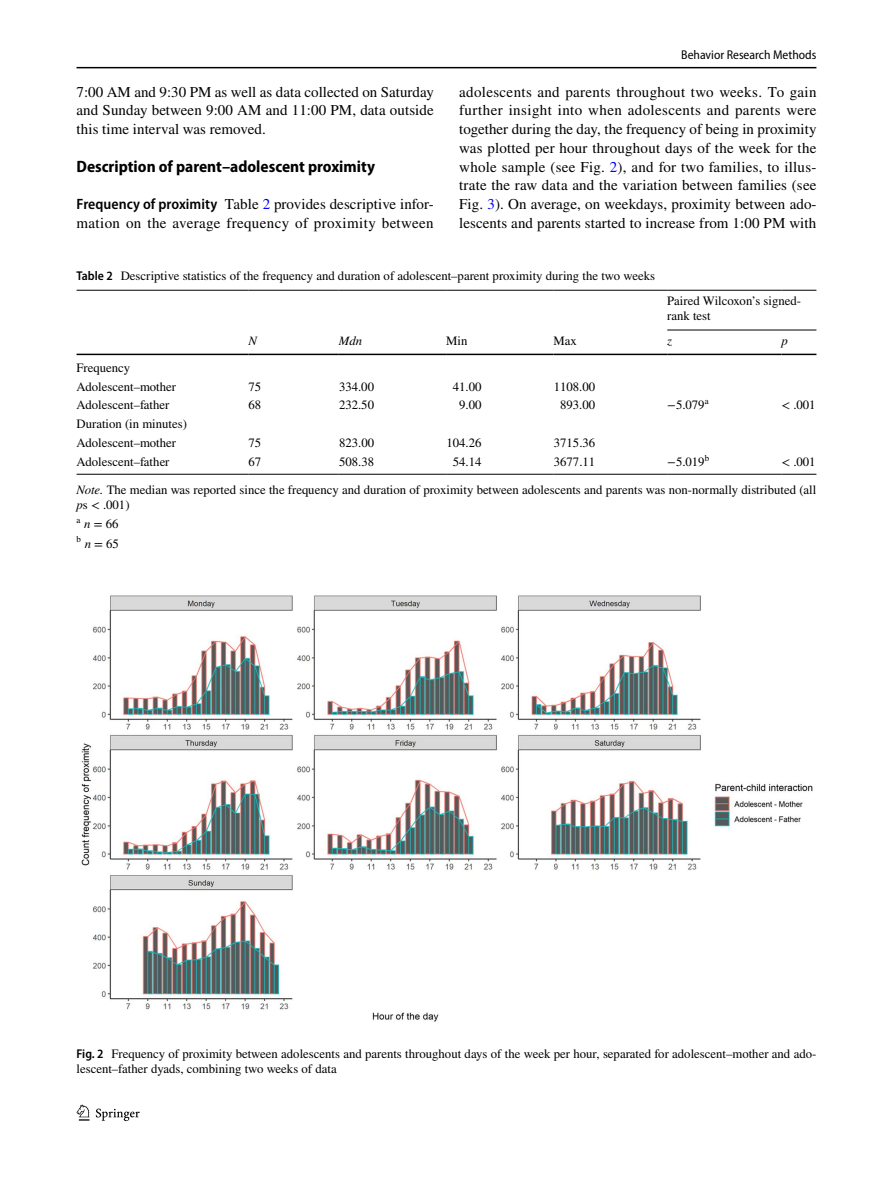
<style>
.page{position:relative;width:893px;height:1187px;background:#fff}
.page>*{position:absolute;margin:0;border:0;box-sizing:border-box;transform-origin:0 0}
.t1{font:700 semi-condensed 16.5px "Myriad Pro";color:#000}
.t2{font:15px/18.8px "STIX";letter-spacing:.005em;color:#000;text-align:justify}
.t3{font:12.75px/15px "STIX";color:#000}
.t4{font:semi-condensed 12.75px "Myriad Pro";color:#000}
.t5{font:italic 12.75px "STIX";color:#000}
.s1{color:#00f}
.s2{font-family:"Myriad Pro";font-weight:600;font-stretch:semi-condensed}
.s3{font-style:italic}
</style>
<div class="page">
<hr style="left:77px;top:67px;width:739px;height:1px;background:#000">
<svg style="left:77px;top:1104px;width:12px;height:16px"></svg>
<svg style="left:96px;top:1108px;width:44px;height:12px"></svg>
<hr style="left:77px;top:290px;width:171px;height:1px;background:#000">
<hr style="left:248px;top:290px;width:91px;height:1px;background:#000">
<hr style="left:339px;top:290px;width:107px;height:1px;background:#000">
<hr style="left:446px;top:290px;width:107px;height:1px;background:#000">
<hr style="left:553px;top:290px;width:114px;height:1px;background:#000">
<hr style="left:667px;top:290px;width:114px;height:1px;background:#000">
<hr style="left:781px;top:290px;width:35px;height:1px;background:#000">
<hr style="left:77px;top:353px;width:171px;height:2px;background:#000">
<hr style="left:248px;top:353px;width:91px;height:2px;background:#000">
<hr style="left:339px;top:353px;width:107px;height:2px;background:#000">
<hr style="left:446px;top:353px;width:107px;height:2px;background:#000">
<hr style="left:553px;top:353px;width:114px;height:2px;background:#000">
<hr style="left:667px;top:353px;width:114px;height:2px;background:#000">
<hr style="left:781px;top:353px;width:35px;height:2px;background:#000">
<hr style="left:77px;top:474px;width:171px;height:1px;background:#000">
<hr style="left:248px;top:474px;width:91px;height:1px;background:#000">
<hr style="left:339px;top:474px;width:107px;height:1px;background:#000">
<hr style="left:446px;top:474px;width:107px;height:1px;background:#000">
<hr style="left:553px;top:474px;width:114px;height:1px;background:#000">
<hr style="left:667px;top:474px;width:114px;height:1px;background:#000">
<hr style="left:781px;top:474px;width:35px;height:1px;background:#000">
<hr style="left:667px;top:329px;width:149px;height:1px;background:#000">
<img style="left:81px;top:595px;width:731px;height:427px">
<p class="t4" style="left:681px;top:48px;width:137px">Behavior Research Methods</p>
<p class="t2" style="left:459px;top:83px;width:359px">adolescents and parents throughout two weeks. To gain further insight into when adolescents and parents were together during the day, the frequency of being in proximity was plotted per hour throughout days of the week for the whole sample (see Fig. <span class="s1">2</span>), and for two families, to illus&shy;trate the raw data and the variation between families (see Fig. <span class="s1">3</span>). On average, on weekdays, proximity between ado&shy;lescents and parents started to increase from 1:00 PM with</p>
<p class="t3" style="left:77px;top:269px;width:580px"><span class="s2">Table 2</span> Descriptive statistics of the frequency and duration of adolescent–parent proximity during the two weeks</p>
<p class="t2" style="left:77px;top:83px;width:359px">7:00 AM and 9:30 PM as well as data collected on Saturday and Sunday between 9:00 AM and 11:00 PM, data outside this time interval was removed.</p>
<p class="t1" style="left:77px;top:157px;width:300px">Description of parent–adolescent proximity</p>
<p class="t2" style="left:77px;top:196px;width:359px"><span class="s2">Frequency of proximity</span> Table <span class="s1">2</span> provides descriptive infor&shy;mation on the average frequency of proximity between</p>
<p class="t3" style="left:667px;top:294px;width:135px">Paired Wilcoxon’s signed&shy;rank test</p>
<p class="t3" style="left:77px;top:359px;width:101px;line-height:18.8px">Frequency<br>Adolescent–mother</p>
<p class="t5" style="left:248px;top:331px;width:10px">N</p>
<p class="t5" style="left:339px;top:331px;width:25px">Mdn</p>
<p class="t3" style="left:446px;top:334px;width:23px">Min</p>
<p class="t3" style="left:553px;top:334px;width:25px">Max</p>
<p class="t5" style="left:667px;top:331px;width:6px">z</p>
<p class="t5" style="left:781px;top:331px;width:8px">p</p>
<p class="t3" style="left:248px;top:380px;width:14px">75</p>
<p class="t3" style="left:339px;top:380px;width:37px">334.00</p>
<p class="t3" style="left:453px;top:380px;width:30px">41.00</p>
<p class="t3" style="left:554px;top:380px;width:43px">1108.00</p>
<p class="t3" style="left:77px;top:398px;width:95px">Adolescent–father</p>
<p class="t3" style="left:248px;top:398px;width:14px">68</p>
<p class="t3" style="left:339px;top:398px;width:37px">232.50</p>
<p class="t3" style="left:459px;top:398px;width:24px">9.00</p>
<p class="t3" style="left:560px;top:398px;width:37px">893.00</p>
<p class="t3" style="left:667px;top:398px;width:43px">−5.079<sup>a</sup></p>
<p class="t3" style="left:781px;top:398px;width:36px">&lt; .001</p>
<p class="t3" style="left:77px;top:415px;width:112px;line-height:18.8px">Duration (in minutes)<br>Adolescent–mother</p>
<p class="t3" style="left:248px;top:436px;width:14px">75</p>
<p class="t3" style="left:339px;top:436px;width:37px">823.00</p>
<p class="t3" style="left:446px;top:436px;width:37px">104.26</p>
<p class="t3" style="left:554px;top:436px;width:43px">3715.36</p>
<p class="t3" style="left:77px;top:455px;width:95px">Adolescent–father</p>
<p class="t3" style="left:248px;top:455px;width:14px">67</p>
<p class="t3" style="left:339px;top:455px;width:37px">508.38</p>
<p class="t3" style="left:453px;top:455px;width:30px">54.14</p>
<p class="t3" style="left:554px;top:455px;width:43px">3677.11</p>
<p class="t3" style="left:667px;top:455px;width:43px">−5.019<sup>b</sup></p>
<p class="t3" style="left:781px;top:454px;width:36px">&lt; .001</p>
<p class="t3" style="left:77px;top:483px;width:741px"><span class="s3">Note.</span> The median was reported since the frequency and duration of proximity between adolescents and parents was non-normally distributed (all <span class="s3">p</span>s &lt; .001)</p>
<p class="t3" style="left:77px;top:515px;width:44px;line-height:19.2px"><sup>a</sup> <span class="s3">n</span> = 66 <sup>b</sup> <span class="s3">n</span> = 65</p>
<p class="t3" style="left:77px;top:1046px;width:741px"><span class="s2">Fig. 2</span> Frequency of proximity between adolescents and parents throughout days of the week per hour, separated for adolescent–mother and ado&shy;lescent–father dyads, combining two weeks of data</p>
</div>
